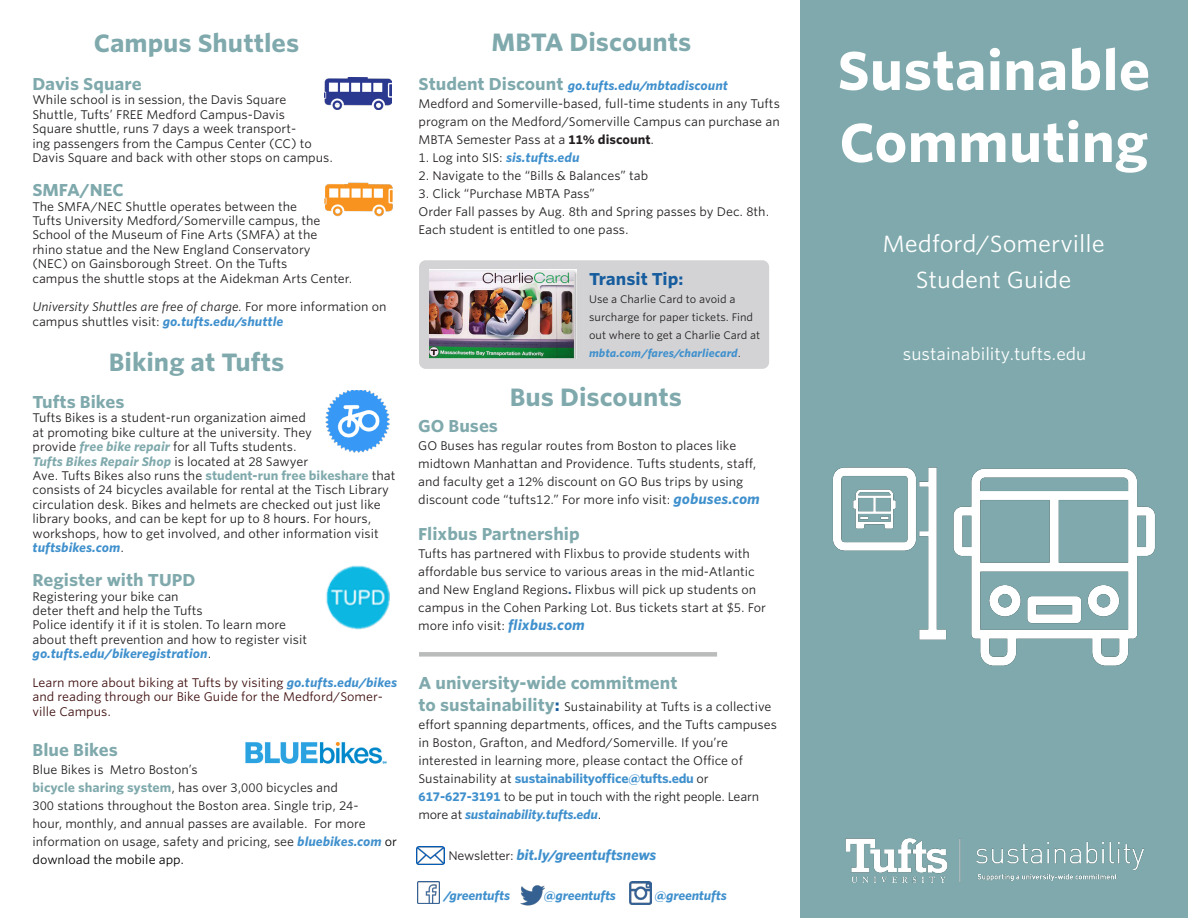
<style>
.page{position:relative;width:1188px;height:918px;background:#fff}
.page>*{position:absolute;margin:0;border:0;box-sizing:border-box;transform-origin:0 0}
.t1{font:700 52.5px "Whitney Office";color:#fff}
.Section_Title{font:700 24px "Whitney Office";color:#7fa9ac}
.t2{font:22.5px "Whitney Office";color:#fff}
.Section_Subheader{font:700 16.5px "Whitney Office";color:#7fa9ac}
.t3{font:16.5px "Whitney Office";color:#fff}
.t4{font:700 16.5px "Whitney Office";color:#175d9e}
.Brochure_Body_Text{font:700 16.5px "Whitney Office";color:#7fa9ac}
.t5{font:italic 700 13.5px "Whitney Office";letter-spacing:-.02em;color:#3f90cd}
.Brochure_Body_Text-2{font:12px/14.4px "Whitney Office";color:#231f20}
.t6{font:12px/14.4px "Whitney Office";color:#3f0f0f}
.Section_Subheader-2{font:italic 700 12px "Whitney Office";letter-spacing:-.005em;color:#3f90cd}
.Brochure_Body_Text-3{font:12px/18px "Whitney Office";letter-spacing:-.02em;color:#231f20}
.t7{font:10.5px/18px "Whitney Office";color:#231f20}
.s1{font-style:italic}
.s2{font-weight:700;font-style:italic;color:#3f90cd}
.s3{font-weight:700;font-style:italic;color:#7fa9ac}
.s4{font-weight:700;color:#7fa9ac}
.s5{color:#040503}
.s6{font-weight:400;font-style:normal;color:#231f20}
.s7{color:#000}
.s8{font-style:normal;font-size:16.5px;color:#7fa9ac}
.s9{font-weight:700}
.s10{font-weight:700;font-style:italic;font-size:13.5px;color:#3f90cd}
.s11{font-weight:700;color:#326195}
.s12{font-weight:700;font-size:16.5px;color:#7fa9ac}
.s13{font-weight:700;font-size:16.5px;color:#175d9e}
.s14{font-weight:700;color:#3f90cd}
.s15{font-weight:400;font-style:normal;font-size:12px;color:#231f20}
</style>
<div class="page">
<div style="left:800px;top:0;width:388px;height:918px;background:#7fa9ac"></div>
<img style="left:629px;top:882px;width:23px;height:22px">
<img style="left:521px;top:885px;width:23px;height:21px">
<img style="left:417px;top:846px;width:28px;height:19px">
<img style="left:845px;top:838px;width:299px;height:45px">
<div style="left:419px;top:652px;width:298px;height:5px;background:#babbbb"></div>
<img style="left:417px;top:881px;width:23px;height:23px">
<div style="left:419px;top:260px;width:350px;height:109px;background:#d3d3d5;border-radius:7px"></div>
<img style="left:430px;top:269px;width:146px;height:90px">
<img style="left:325px;top:390px;width:65px;height:63px">
<img style="left:324px;top:182px;width:69px;height:35px">
<img style="left:324px;top:78px;width:67px;height:32px">
<img style="left:326px;top:565px;width:64px;height:65px">
<img style="left:1043px;top:468px;width:112px;height:198px">
<img style="left:833px;top:467px;width:210px;height:199px">
<img style="left:245px;top:742px;width:142px;height:22px">
<p class="Section_Title" style="left:94px;top:26px;width:207px">Campus Shuttles</p>
<p class="Section_Subheader" style="left:32px;top:72px;width:111px">Davis Square</p>
<p class="Brochure_Body_Text-2" style="left:32px;top:93px;width:302px">While school is in session, the Davis Square Shuttle, Tufts’ FREE Medford Campus-Davis<br>Square shuttle, runs 7 days a week transport-<br>ing passengers from the Campus Center (CC) to Davis Square and back with other stops on campus.</p>
<p class="Section_Subheader" style="left:32px;top:179px;width:93px">SMFA/NEC</p>
<p class="Brochure_Body_Text-2" style="left:32px;top:199px;width:290px">The SMFA/NEC Shuttle operates between the Tufts University Medford/Somerville campus, the School of the Museum of Fine Arts (SMFA) at the rhino statue and the New England Conservatory (NEC) on Gainsborough Street. On the Tufts</p>
<p class="Brochure_Body_Text-2" style="left:32px;top:271px;width:322px">campus the shuttle stops at the Aidekman Arts Center.</p>
<p class="Brochure_Body_Text-2" style="left:32px;top:300px;width:356px"><span class="s1">University Shuttles are free of charge.</span> For more information on campus shuttles visit: <span class="s2">go.tufts.edu/shuttle</span></p>
<p class="Section_Title" style="left:109px;top:346px;width:177px">Biking at Tufts</p>
<p class="Section_Subheader" style="left:33px;top:390px;width:94px">Tufts Bikes</p>
<p class="Brochure_Body_Text-2" style="left:33px;top:411px;width:364px">Tufts Bikes is a student-run organization aimed<br>at promoting bike culture at the university. They<br>provide <span class="s3">free bike repair</span> for all Tufts students.<br><span class="s3">Tufts Bikes Repair Shop</span> is located at 28 Sawyer<br>Ave. Tufts Bikes also runs the <span class="s4">student-run free bikeshare</span> that consists of 24 bicycles available for rental at the Tisch Library circulation desk. Bikes and helmets are checked out just like library books, and can be kept for up to 8 ho<span class="s5">urs.</span> For hours, workshops, how to get involved, and other information visit <span class="s2">tuftsbikes.com</span>.</p>
<p class="Section_Subheader" style="left:33px;top:568px;width:164px">Register with TUPD</p>
<p class="Brochure_Body_Text-2" style="left:33px;top:589px;width:148px">Registering your bike can</p>
<p class="Brochure_Body_Text-2" style="left:33px;top:603px;width:172px">deter theft and help the Tufts</p>
<p class="Brochure_Body_Text-2" style="left:33px;top:618px;width:276px">Police identify it if it is stolen. To learn more about theft prevention and how to register visit</p>
<p class="Section_Subheader-2" style="left:33px;top:645px;width:180px">go.tufts.edu/bikeregistration<span class="s6">.</span></p>
<p class="t6" style="left:33px;top:675px;width:366px">Learn more about biking at Tufts by visiting <span class="s2">go.tufts.edu/bikes </span>and reading through our Bike Guide for the Medford/Somer&shy;ville Campus.</p>
<p class="Brochure_Body_Text" style="left:33px;top:738px;width:87px">Blue Bikes</p>
<p class="Brochure_Body_Text-2" style="left:33px;top:762px;width:167px">Blue Bikes is Metro Boston’s</p>
<p class="Brochure_Body_Text-2" style="left:33px;top:778px;width:366px;line-height:18px"><span class="s4">bicycle sharing system</span>, has over 3,000 bicycles and<br>300 stations throughout the Boston area. Single trip, 24-<br>hour, monthly, and annual passes are available. For more information on usage, safety and pricing, see <span class="s2">bluebikes.com</span> <span class="s7">or download the mobile app.</span></p>
<p class="Section_Title" style="left:491px;top:25px;width:202px">MBTA Discounts</p>
<p class="Section_Subheader-2" style="left:419px;top:77px;width:311px"><span class="s8">Student Discount</span> go.tufts.edu/mbtadiscount</p>
<p class="Brochure_Body_Text-2" style="left:419px;top:94px;width:363px;line-height:18px;text-align:justify">Medford and Somerville-based, full-time students in any Tufts program on the Medford/Somerville Campus can purchase an MBTA Semester Pass at a <span class="s9">11% discount</span>.</p>
<p class="Brochure_Body_Text-2" style="left:419px;top:150px;width:162px">1. Log into SIS: <span class="s2">sis.tufts.edu</span></p>
<p class="Brochure_Body_Text-2" style="left:419px;top:168px;width:231px">2. Navigate to the “Bills &amp; Balances” tab</p>
<p class="Brochure_Body_Text-2" style="left:419px;top:186px;width:178px">3. Click “Purchase MBTA Pass”</p>
<p class="Brochure_Body_Text-2" style="left:419px;top:202px;width:352px;line-height:18px">Order Fall passes by Aug. 8th and Spring passes by Dec. 8th.<br>Each student is entitled to one pass.</p>
<p class="t4" style="left:589px;top:268px;width:96px">Transit Tip:</p>
<p class="t7" style="left:589px;top:290px;width:173px">Use a Charlie Card to avoid a surcharge for paper tickets. Find out where to get a Charlie Card at <span class="s2">mbta.com/fares/charliecard</span>.</p>
<p class="Section_Title" style="left:510px;top:380px;width:174px">Bus Discounts</p>
<p class="Section_Subheader" style="left:418px;top:414px;width:81px">GO Buses</p>
<p class="Brochure_Body_Text-2" style="left:418px;top:436px;width:343px;line-height:18px">GO Buses has regular routes from Boston to places like midtown Manhattan and Providence. Tufts students, staff, and faculty get a 12% discount on GO Bus trips by using discount code “tufts12.” For more info visit: <span class="s10">gobuses.com</span></p>
<p class="Section_Subheader" style="left:418px;top:522px;width:163px">Flixbus Partnership</p>
<p class="Brochure_Body_Text-2" style="left:418px;top:544px;width:349px;line-height:18px">Tufts has partnered with Flixbus to provide students with affordable bus service to various areas in the mid-Atlantic and New England Regions<span class="s11">.</span> Flixbus will pick up students on campus in the Cohen Parking Lot. Bus tickets start at $5. For more info visit: <span class="s10">flixbus.com</span></p>
<p class="Section_Subheader" style="left:418px;top:671px;width:261px">A university-wide commitment</p>
<p class="Brochure_Body_Text-2" style="left:418px;top:697px;width:360px;line-height:18px"><span class="s12">to sustainability</span><span class="s13">:</span> Sustainability at Tufts is a collective effort spanning departments, offices, and the Tufts campuses in Boston, Grafton, and Medford/Somerville. If you’re interested in learning more, please contact the Office of Sustainability at <span class="s14">sustainabilityoffice@tufts.edu</span> or</p>
<p class="Brochure_Body_Text-3" style="left:418px;top:787px;width:342px"><span class="s14">617-627-3191</span> to be put in touch with the right people. Learn more at <span class="s2">sustainability.tufts.edu</span><span class="s7">.</span></p>
<p class="t5" style="left:449px;top:846px;width:209px"><span class="s15">Newsletter:</span> bit.ly/greentuftsnews</p>
<p class="Section_Subheader-2" style="left:444px;top:887px;width:68px">/greentufts</p>
<p class="Section_Subheader-2" style="left:544px;top:887px;width:74px">@greentufts</p>
<p class="Section_Subheader-2" style="left:654px;top:887px;width:74px">@greentufts</p>
<p class="t1" style="left:837px;top:34px;width:315px">Sustainable</p>
<p class="t1" style="left:839px;top:106px;width:310px">Commuting</p>
<p class="t2" style="left:882px;top:228px;width:224px">Medford/Somerville</p>
<p class="t2" style="left:916px;top:264px;width:157px">Student Guide</p>
<p class="t3" style="left:903px;top:342px;width:185px">sustainability.tufts.edu</p>
</div>
